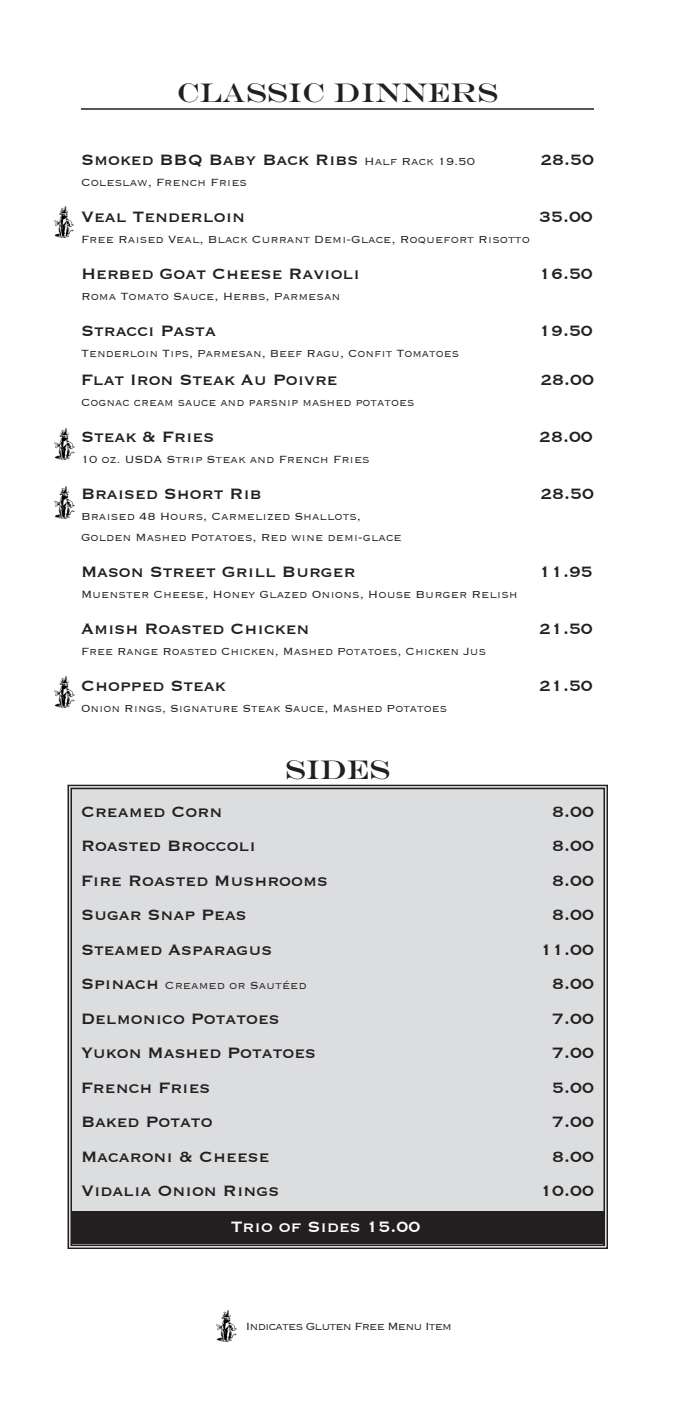
<style>
.page{position:relative;width:675px;height:1404px;background:#fff}
.page>*{position:absolute;margin:0;border:0;box-sizing:border-box;transform-origin:0 0}
._1_title{font:27px "Engravers";color:#231f20}
._3_details{font:19.5px "Copperplate";color:#231f20}
._2_food{font:19.5px "Copperplate";color:#231f20}
._3_details-2{font:19.5px "Copperplate";color:#fff}
._3_details-3{font:300 13.5px/21px "Copperplate";color:#231f20}
._3_details-4{font:300 13.5px "Copperplate";letter-spacing:-.06em;color:#231f20}
.s1{font-weight:300;font-size:13.5px}
.s2{font-weight:400;font-size:19.5px}
</style>
<div class="page">
<hr style="left:81px;top:108px;width:513px;height:2px;background:#231f20">
<div style="left:67px;top:784px;width:541px;height:465px;background:#dcdddf"></div>
<img style="left:216px;top:1310px;width:21px;height:32px">
<img style="left:54px;top:676px;width:21px;height:32px">
<img style="left:54px;top:486px;width:21px;height:33px">
<img style="left:54px;top:428px;width:21px;height:32px">
<img style="left:54px;top:206px;width:20px;height:32px">
<div style="left:71px;top:1211px;width:533px;height:33px;background:#231f20"></div>
<p class="_1_title" style="left:177px;top:77px;width:323px">CLASSIC DINNERS</p>
<p class="_2_food" style="left:81px;top:147px;width:395px">Smoked BBQ Baby Back Ribs <span class="s1">Half Rack 19.50</span></p>
<p class="_2_food" style="left:540px;top:147px;width:55px">28.50</p>
<p class="_3_details-3" style="left:81px;top:171px;width:168px">Coleslaw, French Fries</p>
<p class="_2_food" style="left:81px;top:204px;width:166px">Veal Tenderloin</p>
<p class="_2_food" style="left:539px;top:204px;width:55px">35.00</p>
<p class="_3_details-3" style="left:81px;top:228px;width:450px">Free Raised Veal, Black Currant Demi-Glace, Roquefort Risotto</p>
<p class="_3_details" style="left:81px;top:261px;width:280px">Herbed Goat Cheese Ravioli</p>
<p class="_3_details" style="left:539px;top:261px;width:55px">16.50</p>
<p class="_3_details-3" style="left:81px;top:285px;width:261px">Roma Tomato Sauce, Herbs, Parmesan</p>
<p class="_3_details" style="left:81px;top:318px;width:136px">Stracci Pasta</p>
<p class="_3_details" style="left:539px;top:318px;width:55px">19.50</p>
<p class="_3_details-3" style="left:81px;top:342px;width:380px">Tenderloin Tips, Parmesan, Beef Ragu, Confit Tomatoes</p>
<p class="_2_food" style="left:81px;top:367px;width:258px">Flat Iron Steak Au Poivre</p>
<p class="_2_food" style="left:540px;top:367px;width:55px">28.00</p>
<p class="_3_details-3" style="left:81px;top:391px;width:335px">Cognac cream sauce and parsnip mashed potatoes</p>
<p class="_2_food" style="left:81px;top:424px;width:135px">Steak &amp; Fries</p>
<p class="_2_food" style="left:539px;top:424px;width:55px">28.00</p>
<p class="_3_details-3" style="left:81px;top:448px;width:290px">10 oz. USDA Strip Steak and French Fries</p>
<p class="_2_food" style="left:81px;top:481px;width:182px">Braised Short Rib</p>
<p class="_2_food" style="left:540px;top:481px;width:55px">28.50</p>
<p class="_3_details-3" style="left:81px;top:505px;width:322px">Braised 48 Hours, Carmelized Shallots,<br>Golden Mashed Potatoes, Red wine demi-glace</p>
<p class="_2_food" style="left:81px;top:559px;width:276px">Mason Street Grill Burger</p>
<p class="_2_food" style="left:539px;top:559px;width:55px">11.95</p>
<p class="_3_details-3" style="left:81px;top:583px;width:438px">Muenster Cheese, Honey Glazed Onions, House Burger Relish</p>
<p class="_3_details" style="left:81px;top:616px;width:230px">Amish Roasted Chicken</p>
<p class="_3_details" style="left:539px;top:616px;width:55px">21.50</p>
<p class="_3_details-3" style="left:81px;top:640px;width:406px">Free Range Roasted Chicken, Mashed Potatoes, Chicken Jus</p>
<p class="_3_details" style="left:81px;top:673px;width:146px">Chopped Steak</p>
<p class="_3_details" style="left:539px;top:673px;width:55px">21.50</p>
<p class="_3_details-3" style="left:81px;top:697px;width:368px">Onion Rings, Signature Steak Sauce, Mashed Potatoes</p>
<p class="_1_title" style="left:285px;top:754px;width:107px">SIDES</p>
<p class="_3_details" style="left:81px;top:799px;width:143px">Creamed Corn</p>
<p class="_3_details" style="left:552px;top:799px;width:43px">8.00</p>
<p class="_3_details" style="left:81px;top:833px;width:176px">Roasted Broccoli</p>
<p class="_3_details" style="left:552px;top:833px;width:43px">8.00</p>
<p class="_2_food" style="left:81px;top:868px;width:249px">Fire Roasted Mushrooms</p>
<p class="_2_food" style="left:552px;top:868px;width:43px">8.00</p>
<p class="_3_details" style="left:81px;top:902px;width:167px">Sugar Snap Peas</p>
<p class="_3_details" style="left:552px;top:902px;width:43px">8.00</p>
<p class="_3_details" style="left:81px;top:937px;width:193px">Steamed Asparagus</p>
<p class="_3_details" style="left:540px;top:937px;width:55px">11.00</p>
<p class="_3_details-3" style="left:81px;top:974px;width:227px"><span class="s2">Spinach</span> Creamed or Sautéed</p>
<p class="_3_details" style="left:552px;top:971px;width:43px">8.00</p>
<p class="_3_details" style="left:81px;top:1006px;width:200px">Delmonico Potatoes</p>
<p class="_3_details" style="left:552px;top:1006px;width:43px">7.00</p>
<p class="_3_details" style="left:81px;top:1040px;width:237px">Yukon Mashed Potatoes</p>
<p class="_3_details" style="left:552px;top:1040px;width:43px">7.00</p>
<p class="_3_details" style="left:81px;top:1075px;width:131px">French Fries</p>
<p class="_3_details" style="left:552px;top:1075px;width:43px">5.00</p>
<p class="_3_details" style="left:81px;top:1109px;width:133px">Baked Potato</p>
<p class="_3_details" style="left:552px;top:1109px;width:43px">7.00</p>
<p class="_3_details" style="left:81px;top:1144px;width:190px">Macaroni &amp; Cheese</p>
<p class="_3_details" style="left:552px;top:1144px;width:43px">8.00</p>
<p class="_3_details" style="left:81px;top:1178px;width:200px">Vidalia Onion Rings</p>
<p class="_3_details" style="left:540px;top:1178px;width:55px">10.00</p>
<p class="_3_details-2" style="left:231px;top:1214px;width:191px">Trio of Sides 15.00</p>
<p class="_3_details-4" style="left:246px;top:1318px;width:207px">Indicates Gluten Free Menu Item</p>
</div>
